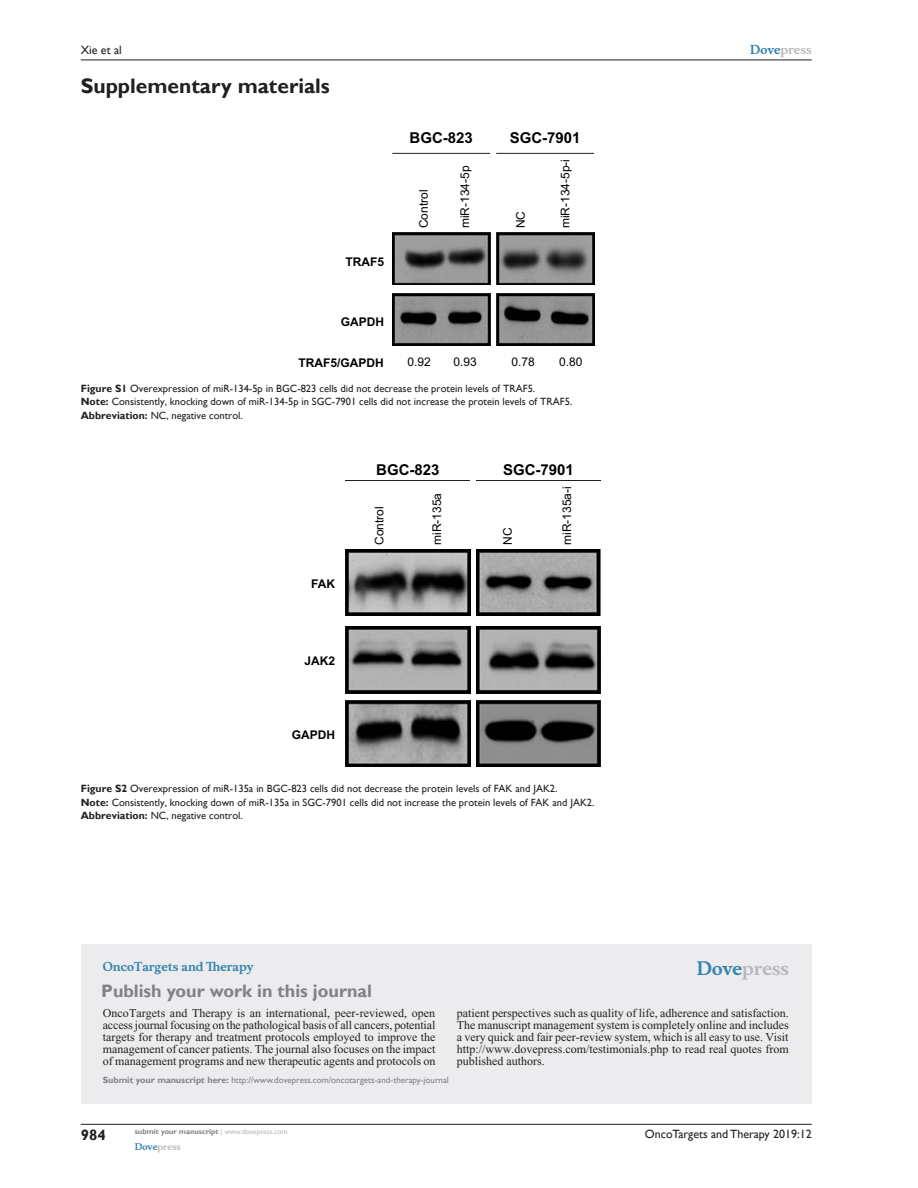
<style>
.page{position:relative;width:918px;height:1188px;background:#fff}
.page>*{position:absolute;margin:0;border:0;box-sizing:border-box;transform-origin:0 0}
.t1{font:700 21px "Gill Sans";color:#231f20}
.t2{font:700 18px "Gill Sans";color:#808285}
.t3{font:700 18px "Musee";color:#b8b9bc}
.t4{font:700 15px "Arial";color:#000}
.t5{font:700 15px "Gill Sans";color:#231f20}
.t6{font:12px/12px "Times New Roman";color:#231f20;text-align:justify}
.t7{font:12px "Arial";color:#000}
.t8{font:12px "Gill Sans";color:#231f20}
.t9{font:700 12px "Arial";color:#000}
.t10{font:700 12px "Musee";color:#3485ae}
.t11{font:700 12px "Musee";color:#b8b9bc}
.FigSNRI{font:10.5px "Gill Sans";color:#231f20}
.FigC{font:10.5px "Gill Sans";color:#231f20}
.t12{font:9px "Gill Sans";color:#808285}
.t13{font:700 9px "Musee";color:#b8b9bc}
.t14{font:700 7.5px "Gill Sans";color:#808285}
.s1{font-weight:700}
.s2{color:#3485ae}
.s3{font-weight:400;color:#b8b9bc}
</style>
<div class="page">
<div style="left:81px;top:944px;width:731px;height:159px;background:#ececee"></div>
<hr style="left:81px;top:1124px;width:731px;height:1px;background:#231f20">
<hr style="left:81px;top:60px;width:731px;height:1px;background:#231f20">
<hr style="left:392px;top:153px;width:98px;height:1px;background:#231f20">
<img style="left:392px;top:233px;width:98px;height:52px">
<img style="left:392px;top:294px;width:98px;height:52px">
<hr style="left:496px;top:153px;width:98px;height:1px;background:#231f20">
<img style="left:496px;top:294px;width:98px;height:52px">
<img style="left:496px;top:233px;width:98px;height:52px">
<hr style="left:346px;top:480px;width:124px;height:1px;background:#231f20">
<img style="left:346px;top:550px;width:124px;height:66px">
<img style="left:346px;top:627px;width:124px;height:66px">
<img style="left:346px;top:701px;width:124px;height:66px">
<hr style="left:476px;top:480px;width:125px;height:1px;background:#231f20">
<img style="left:476px;top:627px;width:125px;height:66px">
<img style="left:476px;top:550px;width:125px;height:66px">
<img style="left:476px;top:701px;width:125px;height:66px">
<p class="t8" style="left:81px;top:43px;width:43px">Xie et al</p>
<h1 class="t1" style="left:81px;top:73px;width:251px">Supplementary materials</h1>
<p class="t9" style="left:345px;top:253px;width:40px">TRAF5</p>
<p class="t9" style="left:341px;top:314px;width:45px">GAPDH</p>
<p class="t9" style="left:298px;top:354px;width:87px">TRAF5/GAPDH</p>
<p class="t4" style="left:410px;top:128px;width:65px">BGC-823</p>
<p class="t7" style="left:416px;top:228px;width:40px;rotate:-90deg">Control</p>
<p class="t7" style="left:457px;top:228px;width:64px;rotate:-90deg">miR-134-5p</p>
<p class="t7" style="left:407px;top:354px;width:25px">0.92</p>
<p class="t7" style="left:453px;top:354px;width:25px">0.93</p>
<p class="t4" style="left:510px;top:128px;width:72px">SGC-7901</p>
<p class="t7" style="left:513px;top:228px;width:19px;rotate:-90deg">NC</p>
<p class="t7" style="left:558px;top:228px;width:71px;rotate:-90deg">miR-134-5p-i</p>
<p class="t7" style="left:512px;top:354px;width:25px">0.78</p>
<p class="t7" style="left:559px;top:354px;width:25px">0.80</p>
<p class="FigC" style="left:81px;top:382px;width:456px"><span class="s1">Figure S1</span> Overexpression of miR-134-5p in BGC-823 cells did not decrease the protein levels of TRAF5.</p>
<p class="FigSNRI" style="left:81px;top:396px;width:239px"><span class="s1">Note:</span> Consistently, knocking down of miR-134-5p in SGC</p>
<p class="FigSNRI" style="left:332px;top:396px;width:242px">-7901 cells did not increase the protein levels of TRAF5.</p>
<p class="FigSNRI" style="left:81px;top:409px;width:164px"><span class="s1">Abbreviation:</span> NC, negative control.</p>
<p class="t9" style="left:311px;top:576px;width:25px">FAK</p>
<p class="t9" style="left:304px;top:653px;width:32px">JAK2</p>
<p class="t9" style="left:292px;top:727px;width:45px">GAPDH</p>
<p class="t4" style="left:376px;top:459px;width:65px">BGC-823</p>
<p class="t7" style="left:371px;top:545px;width:40px;rotate:-90deg">Control</p>
<p class="t7" style="left:429px;top:545px;width:54px;rotate:-90deg">miR-135a</p>
<p class="t4" style="left:503px;top:459px;width:72px">SGC-7901</p>
<p class="t7" style="left:500px;top:545px;width:19px;rotate:-90deg">NC</p>
<p class="t7" style="left:559px;top:545px;width:60px;rotate:-90deg">miR-135a-i</p>
<p class="FigC" style="left:81px;top:782px;width:478px"><span class="s1">Figure S2</span> Overexpression of miR-135a in BGC-823 cells did not decrease the protein levels of FAK and JAK2.</p>
<p class="FigSNRI" style="left:81px;top:796px;width:230px"><span class="s1">Note:</span> Consistently, knocking down of miR-135a in SGC</p>
<p class="FigSNRI" style="left:323px;top:796px;width:273px">-7901 cells did not increase the protein levels of FAK and JAK2.</p>
<p class="FigSNRI" style="left:81px;top:809px;width:164px"><span class="s1">Abbreviation:</span> NC, negative control.</p>
<p class="t10" style="left:103px;top:959px;width:152px">OncoTargets and Therapy</p>
<h2 class="t2" style="left:101px;top:980px;width:272px">Publish your work in this journal</h2>
<p class="t11" style="left:750px;top:43px;width:63px"><span class="s2">Dove</span>press</p>
<h2 class="t3" style="left:697px;top:958px;width:94px"><span class="s2">Dove</span>press</h2>
<p class="t6" style="left:103px;top:1007px;width:334px">OncoTargets and Therapy is an international, peer-reviewed, open access journal focusing on the pathological basis of all cancers, potential targets for therapy and treatment protocols employed to improve the management of cancer patients. The journal also focuses on the impact of management programs and new therapeutic agents and protocols on</p>
<p class="t6" style="left:457px;top:1007px;width:333px">patient perspectives such as quality of life, adherence and satisfaction.<br>The manuscript management system is completely online and includes a very quick and fair peer-review system, which is all easy to use. Visit http://www.dovepress.com/testimonials.php to read real quotes from published authors.</p>
<p class="t12" style="left:103px;top:1075px;width:348px"><span class="s1">Submit your manuscript here:</span> http://www.dovepress.com/oncotargets-and-therapy-journal</p>
<p class="t5" style="left:81px;top:1126px;width:26px">984</p>
<p class="t14" style="left:135px;top:1127px;width:154px">submit your manuscript <span class="s3">| www.dovepress.com</span></p>
<p class="t13" style="left:135px;top:1141px;width:48px"><span class="s2">Dove</span>press</p>
<p class="t8" style="left:645px;top:1127px;width:168px">OncoTargets and Therapy 2019:12</p>
</div>
